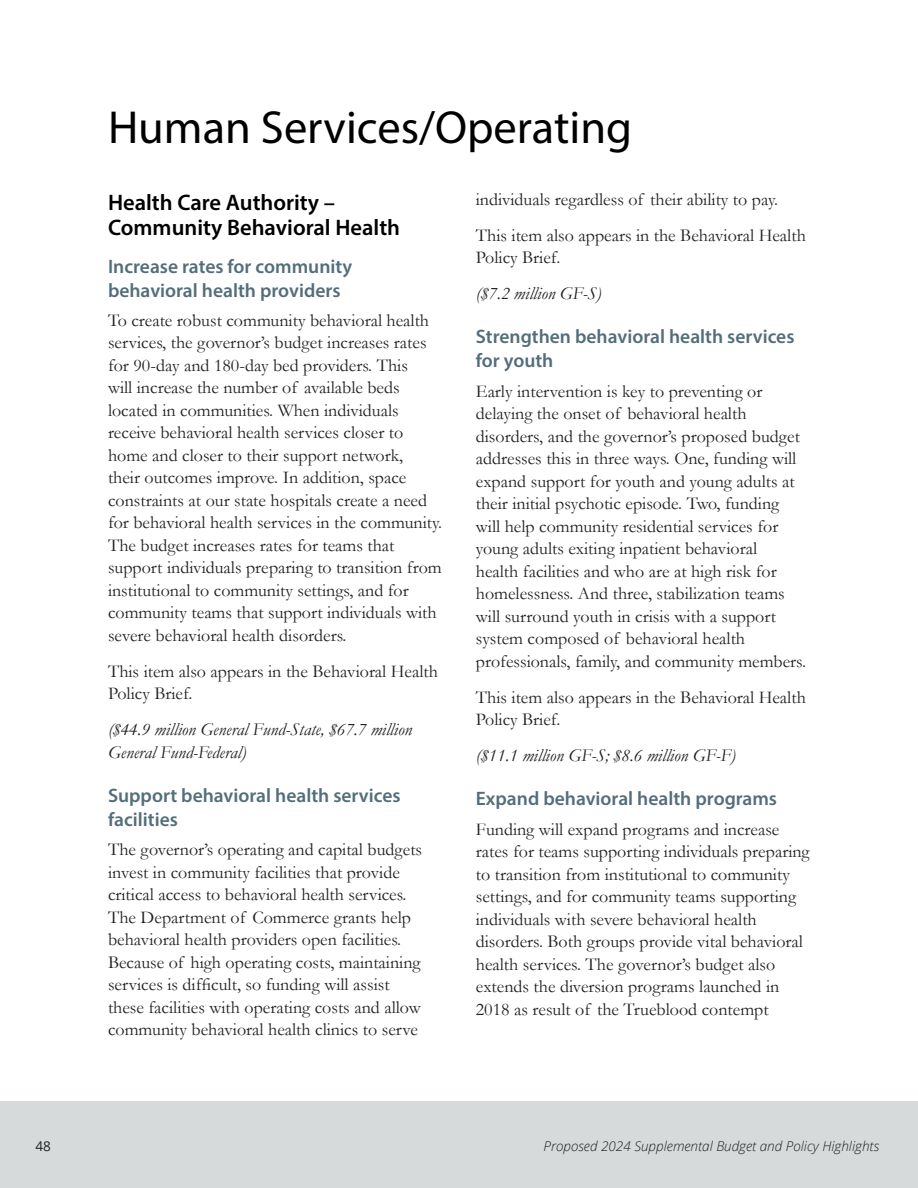
<style>
.page{position:relative;width:918px;height:1188px;background:#fff}
.page>*{position:absolute;margin:0;border:0;box-sizing:border-box;transform-origin:0 0}
.Section_Heading{font:46.5px "Myriad Pro";color:#000}
.Heading_1{font:600 22.5px/25.5px "Myriad Pro";color:#000}
.Heading_2{font:600 19.5px/24px "Myriad Pro";color:#536e7b}
.Body_Gar{font:18px/22.5px "Garamond";color:#231f20}
.dollar_amount{font:italic 18px/22.5px "Garamond";color:#231f20}
.t1{font:italic 300 13.5px "Open Sans";color:#231f20}
.t2{font:13.5px "Open Sans";color:#231f20}
</style>
<div class="page">
<div style="left:0;top:1101px;width:918px;height:87px;background:#d6dada"></div>
<p class="Section_Heading" style="left:108px;top:99px;width:526px">Human Services/Operating</p>
<p class="Heading_1" style="left:108px;top:189px;width:294px">Health Care Authority –<br>Community Behavioral Health</p>
<p class="Heading_2" style="left:108px;top:254px;width:246px">Increase rates for community behavioral health providers</p>
<p class="Body_Gar" style="left:108px;top:309px;width:336px">To create robust community behavioral health services, the governor’s budget increases rates for 90-day and 180-day bed providers. This<br>will increase the number of available beds located in communities. When individuals receive behavioral health services closer to home and closer to their support network,<br>their outcomes improve. In addition, space constraints at our state hospitals create a need for behavioral health services in the community.<br>The budget increases rates for teams that support individuals preparing to transition from institutional to community settings, and for community teams that support individuals with severe behavioral health disorders.</p>
<p class="Body_Gar" style="left:108px;top:660px;width:331px">This item also appears in the Behavioral Health<br>Policy Brief.</p>
<p class="dollar_amount" style="left:108px;top:718px;width:306px">($44.9 million General Fund-State, $67.7 million<br>General Fund-Federal)</p>
<p class="Heading_2" style="left:108px;top:783px;width:294px">Support behavioral health services facilities</p>
<p class="Body_Gar" style="left:108px;top:838px;width:316px">The governor’s operating and capital budgets invest in community facilities that provide critical access to behavioral health services.<br>The Department of Commerce grants help behavioral health providers open facilities.<br>Because of high operating costs, maintaining services is difficult, so funding will assist these facilities with operating costs and allow community behavioral health clinics to serve</p>
<p class="Body_Gar" style="left:476px;top:187px;width:304px">individuals regardless of their ability to pay.</p>
<p class="Body_Gar" style="left:476px;top:223px;width:331px">This item also appears in the Behavioral Health<br>Policy Brief.</p>
<p class="dollar_amount" style="left:476px;top:282px;width:127px">($7.2 million GF-S)</p>
<p class="Heading_2" style="left:476px;top:324px;width:320px">Strengthen behavioral health services for youth</p>
<p class="Body_Gar" style="left:476px;top:379px;width:332px">Early intervention is key to preventing or delaying the onset of behavioral health disorders, and the governor’s proposed budget addresses this in three ways. One, funding will expand support for youth and young adults at their initial psychotic episode. Two, funding will help community residential services for young adults exiting inpatient behavioral<br>health facilities and who are at high risk for homelessness. And three, stabilization teams will surround youth in crisis with a support system composed of behavioral health professionals, family, and community members.</p>
<p class="Body_Gar" style="left:476px;top:685px;width:331px">This item also appears in the Behavioral Health<br>Policy Brief.</p>
<p class="dollar_amount" style="left:476px;top:744px;width:261px">($11.1 million GF-S; $8.6 million GF-F)</p>
<p class="Heading_2" style="left:476px;top:786px;width:303px">Expand behavioral health programs</p>
<p class="Body_Gar" style="left:476px;top:817px;width:335px">Funding will expand programs and increase rates for teams supporting individuals preparing to transition from institutional to community settings, and for community teams supporting individuals with severe behavioral health disorders. Both groups provide vital behavioral health services. The governor’s budget also extends the diversion programs launched in 2018 as result of the Trueblood contempt</p>
<p class="t2" style="left:35px;top:1137px;width:17px">48</p>
<p class="t1" style="left:544px;top:1137px;width:337px">Proposed 2024 Supplemental Budget and Policy Highlights</p>
</div>
